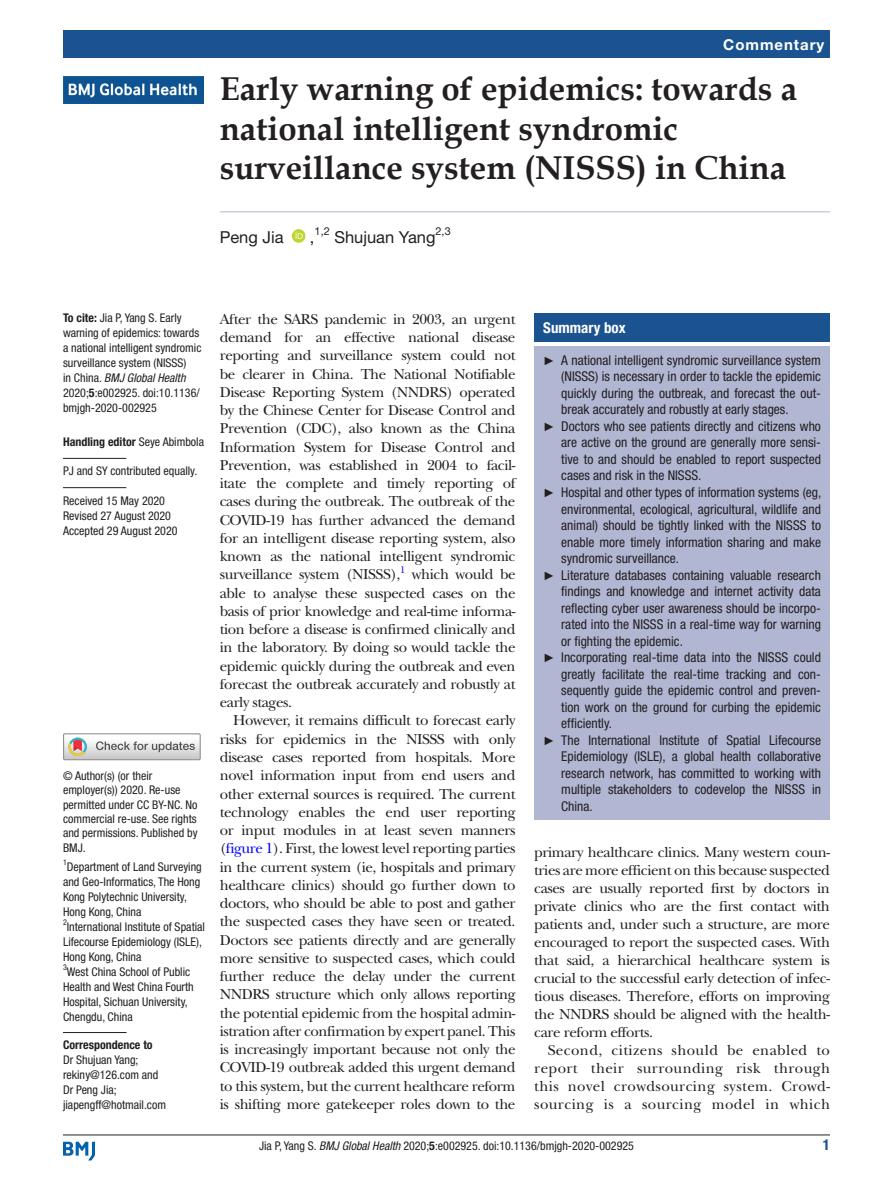
<style>
.page{position:relative;width:893px;height:1191px;background:#fff}
.page>*{position:absolute;margin:0;border:0;box-sizing:border-box;transform-origin:0 0}
.t1{font:700 33px/39px "Book Antiqua";color:#231f20}
.t2{font:16.5px "Helvetica Neue LT Std";color:#231f20}
.t3{font:15px/18.3px "New Baskerville";letter-spacing:-.025em;color:#231f20;text-align:justify}
.t4{font:700 15px "Helvetica Neue LT Std";letter-spacing:.065em;color:#fff}
.t5{font:700 condensed 15px "Helvetica Neue LT Std";color:#fff}
.t6{font:700 condensed 15px "Helvetica Neue LT Std";color:#1b5391}
.t7{font:condensed 13.5px "Helvetica Neue LT Std";color:#231f20}
.t8{font:condensed 12px/15px "Helvetica Neue LT Std";color:#231f20}
.t9{font:700 condensed 12px "Helvetica Neue LT Std";color:#231f20}
.t10{font:10.95px "Helvetica Neue LT Std";color:#231f20}
.t11{font:9.9px "New Baskerville";color:#00f}
.s1{font-weight:700}
.s2{font-style:italic}
.s3{font-weight:400}
.s4{color:#00f}
.s5{font-family:"Arial";font-stretch:normal;font-size:12px}
</style>
<div class="page">
<hr style="left:63px;top:1134px;width:767px;height:1px;background:#231f20">
<svg style="left:63px;top:1141px;width:32px;height:19px"></svg>
<div style="left:63px;top:733px;width:138px;height:27px;border:1px solid #969090"></div>
<svg style="left:64px;top:734px;width:136px;height:25px"></svg>
<hr style="left:220px;top:211px;width:610px;height:1px;background:#b1b7d3">
<svg style="left:292px;top:229px;width:13px;height:14px"></svg>
<div style="left:63px;top:31px;width:767px;height:27px;background:#1b5391"></div>
<hr style="left:63px;top:458px;width:63px;height:1px;background:#231f20">
<hr style="left:63px;top:487px;width:63px;height:1px;background:#231f20">
<hr style="left:63px;top:1032px;width:64px;height:1px;background:#231f20">
<img style="left:63px;top:77px;width:141px;height:27px">
<div style="left:534px;top:313px;width:296px;height:29px;background:#1b5391"></div>
<div style="left:534px;top:346px;width:296px;height:473px;background:#b1b7d3"></div>
<p class="t4" style="left:723px;top:35px;width:102px">Commentary</p>
<h1 class="t1" style="left:220px;top:70px;width:579px">Early warning of epidemics: towards a national intelligent syndromic surveillance system (NISSS) in China</h1>
<p class="t10" style="left:315px;top:225px;width:17px">1,2</p>
<p class="t2" style="left:334px;top:227px;width:103px">Shujuan Yang</p>
<p class="t10" style="left:436px;top:225px;width:17px">2,3</p>
<p class="t2" style="left:220px;top:227px;width:65px">Peng Jia</p>
<p class="t2" style="left:310px;top:227px;width:6px">,</p>
<p class="t8" style="left:63px;top:310px;width:140px"><span class="s1">To cite:</span> Jia P, Yang S. Early warning of epidemics: towards a national intelligent syndromic surveillance system (NISSS)<br>in China. <span class="s2">BMJ Global Health<br></span>2020;<span class="s1">5</span>:e002925. doi:10.1136/ bmjgh-2020-002925</p>
<p class="t9" style="left:63px;top:434px;width:142px">Handling editor <span class="s3">Seye Abimbola</span></p>
<p class="t8" style="left:63px;top:463px;width:136px">PJ and SY contributed equally.</p>
<p class="t8" style="left:63px;top:493px;width:116px">Received 15 May 2020<br>Revised 27 August 2020<br>Accepted 29 August 2020</p>
<p class="t8" style="left:63px;top:768px;width:136px;line-height:14.4px">© Author(s) (or their employer(s)) 2020. Re-use permitted under CC BY-NC. No commercial re-use. See rights and permissions. Published by<br>BMJ.</p>
<p class="t8" style="left:63px;top:859px;width:143px"><sup>1</sup>Department of Land Surveying and Geo-Informatics, The Hong<br>Kong Polytechnic University,<br>Hong Kong, China<br><sup>2</sup>International Institute of Spatial<br>Lifecourse Epidemiology (ISLE),<br>Hong Kong, China<br><sup>3</sup>West China School of Public<br>Health and West China Fourth<br>Hospital, Sichuan University,<br>Chengdu, China</p>
<p class="t9" style="left:63px;top:1037px;width:91px">Correspondence to</p>
<p class="t8" style="left:63px;top:1052px;width:105px">Dr Shujuan Yang; rekiny@126.com and<br>Dr Peng Jia; jiapengff@hotmail.com</p>
<p class="t3" style="left:220px;top:310px;width:297px">After the SARS pandemic in 2003, an urgent demand for an effective national disease reporting and surveillance system could not be clearer in China. The National Notifiable Disease Reporting System (NNDRS) operated by the Chinese Center for Disease Control and Prevention (CDC), also known as the China Information System for Disease Control and Prevention, was established in 2004 to facil&shy;itate the complete and timely reporting of cases during the outbreak. The outbreak of the COVID-19 has further advanced the demand for an intelligent disease reporting system, also known as the national intelligent syndromic surveillance system (NISSS),</p>
<p class="t11" style="left:400px;top:563px;width:7px">1</p>
<p class="t3" style="left:220px;top:565px;width:297px;text-indent:192px">which would be able to analyse these suspected cases on the basis of prior knowledge and real-time informa&shy;tion before a disease is confirmed clinically and in the laboratory. By doing so would tackle the epidemic quickly during the outbreak and even forecast the outbreak accurately and robustly at early stages.</p>
<p class="t3" style="left:220px;top:711px;width:297px;text-indent:14px">However, it remains difficult to forecast early risks for epidemics in the NISSS with only disease cases reported from hospitals. More novel information input from end users and other external sources is required. The current technology enables the end user reporting or input modules in at least seven manners (<span class="s4">figure 1</span>). First, the lowest level reporting parties in the current system (ie, hospitals and primary healthcare clinics) should go further down to doctors, who should be able to post and gather the suspected cases they have seen or treated.<br>Doctors see patients directly and are generally more sensitive to suspected cases, which could further reduce the delay under the current NNDRS structure which only allows reporting the potential epidemic from the hospital admin&shy;istration after confirmation by expert panel. This is increasingly important because not only the COVID-19 outbreak added this urgent demand to this system, but the current healthcare reform is shifting more gatekeeper roles down to the</p>
<p class="t5" style="left:543px;top:319px;width:84px">Summary box</p>
<p class="t7" style="left:543px;top:352px;width:279px"><span class="s5">►</span> A national intelligent syndromic surveillance system</p>
<p class="t7" style="left:561px;top:369px;width:261px">(NISSS) is necessary in order to tackle the epidemic</p>
<p class="t7" style="left:561px;top:385px;width:261px">quickly during the outbreak, and forecast the out-</p>
<p class="t7" style="left:561px;top:402px;width:229px">break accurately and robustly at early stages.</p>
<p class="t7" style="left:543px;top:418px;width:279px"><span class="s5">►</span> Doctors who see patients directly and citizens who</p>
<p class="t7" style="left:561px;top:435px;width:261px">are active on the ground are generally more sensi-</p>
<p class="t7" style="left:561px;top:451px;width:261px">tive to and should be enabled to report suspected</p>
<p class="t7" style="left:561px;top:468px;width:142px">cases and risk in the NISSS.</p>
<p class="t7" style="left:543px;top:484px;width:280px"><span class="s5">►</span> Hospital and other types of information systems (eg,</p>
<p class="t7" style="left:561px;top:501px;width:261px">environmental, ecological, agricultural, wildlife and</p>
<p class="t7" style="left:561px;top:517px;width:261px">animal) should be tightly linked with the NISSS to</p>
<p class="t7" style="left:561px;top:534px;width:261px">enable more timely information sharing and make</p>
<p class="t7" style="left:561px;top:550px;width:119px">syndromic surveillance.</p>
<p class="t7" style="left:543px;top:567px;width:279px"><span class="s5">►</span> Literature databases containing valuable research</p>
<p class="t7" style="left:561px;top:583px;width:261px">findings and knowledge and internet activity data</p>
<p class="t7" style="left:561px;top:600px;width:261px">reflecting cyber user awareness should be incorpo-</p>
<p class="t7" style="left:561px;top:616px;width:261px">rated into the NISSS in a real-time way for warning</p>
<p class="t7" style="left:561px;top:633px;width:123px">or fighting the epidemic.</p>
<p class="t7" style="left:543px;top:649px;width:279px"><span class="s5">►</span> Incorporating real-time data into the NISSS could</p>
<p class="t7" style="left:561px;top:666px;width:261px">greatly facilitate the real-time tracking and con-</p>
<p class="t7" style="left:561px;top:682px;width:261px">sequently guide the epidemic control and preven-</p>
<p class="t7" style="left:561px;top:699px;width:261px">tion work on the ground for curbing the epidemic</p>
<p class="t7" style="left:561px;top:715px;width:52px">efficiently.</p>
<p class="t7" style="left:543px;top:732px;width:279px"><span class="s5">►</span> The International Institute of Spatial Lifecourse</p>
<p class="t7" style="left:561px;top:748px;width:261px">Epidemiology (ISLE), a global health collaborative</p>
<p class="t7" style="left:561px;top:765px;width:261px">research network, has committed to working with</p>
<p class="t7" style="left:561px;top:781px;width:261px">multiple stakeholders to codevelop the NISSS in</p>
<p class="t7" style="left:561px;top:798px;width:33px">China.</p>
<p class="t3" style="left:534px;top:843px;width:297px">primary healthcare clinics. Many western coun&shy;tries are more efficient on this because suspected cases are usually reported first by doctors in private clinics who are the first contact with patients and, under such a structure, are more encouraged to report the suspected cases. With that said, a hierarchical healthcare system is crucial to the successful early detection of infec&shy;tious diseases. Therefore, efforts on improving the NNDRS should be aligned with the health&shy;care reform efforts.</p>
<p class="t3" style="left:534px;top:1041px;width:297px;text-indent:14px">Second, citizens should be enabled to report their surrounding risk through this novel crowdsourcing system. Crowd&shy;sourcing is a sourcing model in which</p>
<p class="t8" style="left:259px;top:1137px;width:376px">Jia P, Yang S. <span class="s2">BMJ Global Health</span> 2020;<span class="s1">5</span>:e002925. doi:10.1136/bmjgh-2020-002925</p>
<p class="t6" style="left:823px;top:1135px;width:9px">1</p>
</div>
